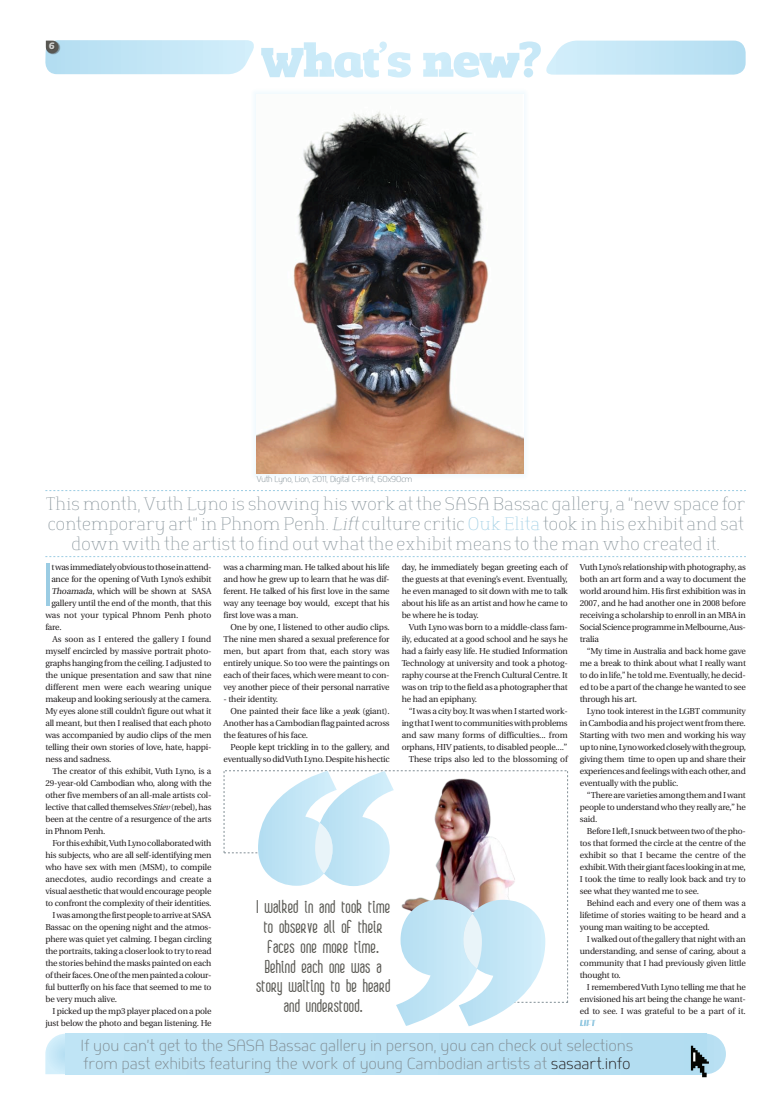
<style>
.page{position:relative;width:780px;height:1106px;background:#fff}
.page>*{position:absolute;margin:0;border:0;box-sizing:border-box;transform-origin:0 0}
.Body_Text{font:700 53.6px "boa";color:#9bcce3}
.t1{font:100 18px/20px "Springsteel Serif";letter-spacing:.02em;color:#828f96;text-align:center}
.t2{font:700 16.2px/19.8px "boa";letter-spacing:.05em;color:#585752;text-align:center}
.t3{font:300 16px "Springsteel";letter-spacing:.03em;color:#828f96}
.t4{font:10px "Romeral";color:#d1d2d0}
.Body_Text-2{font:8.6px/12px "Utopia";letter-spacing:-.02em;color:#231f20;text-align:justify}
.Body_Text-3{font:300 8.6px "Springsteel";letter-spacing:-.01em;color:#828f96}
.Body_Text-4{font:8.6px "Utopia";color:#231f20}
.s1{font-style:italic}
.s2{color:#9bcce3}
.s3{color:#231f20}
</style>
<div class="page">
<div style="left:250px;top:88px;width:281px;height:394px;background:#fbfcfe"></div>
<img style="left:257px;top:111px;width:266px;height:362px">
<svg style="left:45px;top:1033px;width:20px;height:41px"></svg>
<div style="left:65px;top:1033px;width:641px;height:41px;background:#b9e0f3"></div>
<svg style="left:685px;top:1033px;width:41px;height:44px"></svg>
<svg style="left:224px;top:770px;width:344px;height:256px"></svg>
<svg style="left:45px;top:490px;width:701px;height:1px"></svg>
<svg style="left:45px;top:556px;width:701px;height:1px"></svg>
<svg style="left:579px;top:1019px;width:16px;height:7px"></svg>
<svg style="left:45px;top:40px;width:700px;height:38px"></svg>
<div style="left:49px;top:43px;width:25px;height:17px;background:#231f20;opacity:.4"></div>
<p class="t4" style="left:49px;top:40px;width:7px">6</p>
<p class="Body_Text-3" style="left:257px;top:473px;width:157px">Vuth Lyno, Lion, 2011, Digital C-Print, 60x90cm</p>
<p class="t1" style="left:46px;top:494px;width:700px">This month, Vuth Lyno is showing his work at the SASA Bassac gallery, a “new space for</p>
<p class="t1" style="left:48px;top:514px;width:697px">contemporary art” in Phnom Penh. <span class="s1">Lift</span>culture critic <span class="s2">Ouk Elita</span> took in his exhibit and sat down with the artist to find out what the exhibit means to the man who created it.</p>
<p class="Body_Text" style="left:45px;top:549px;width:6px">I</p>
<p class="Body_Text-2" style="left:51px;top:561px;width:162px">t was immediately obvious to those in attend-</p>
<p class="Body_Text-2" style="left:51px;top:573px;width:162px">ance for the opening of Vuth Lyno’s exhibit</p>
<p class="Body_Text-2" style="left:51px;top:585px;width:162px"><span class="s1">Thoamada</span>, which will be shown at SASA</p>
<p class="Body_Text-2" style="left:51px;top:597px;width:162px">gallery until the end of the month, that this</p>
<p class="Body_Text-4" style="left:45px;top:610px;width:167px">was not your typical Phnom Penh photo</p>
<p class="Body_Text-2" style="left:45px;top:621px;width:18px">fare.</p>
<p class="Body_Text-2" style="left:45px;top:633px;width:168px;text-indent:7px">As soon as I entered the gallery I found myself encircled by massive portrait photo&shy;graphs hanging from the ceiling. I adjusted to the unique presentation and saw that nine different men were each wearing unique makeup and looking seriously at the camera.<br>My eyes alone still couldn’t figure out what it all meant, but then I realised that each photo was accompanied by audio clips of the men telling their own stories of love, hate, happi&shy;ness and sadness.</p>
<p class="Body_Text-2" style="left:45px;top:765px;width:168px;text-indent:7px">The creator of this exhibit, Vuth Lyno, is a 29-year-old Cambodian who, along with the other five members of an all-male artists col&shy;lective that called themselves <span class="s1">Stiev</span> (rebel), has been at the centre of a resurgence of the arts in Phnom Penh.</p>
<p class="Body_Text-2" style="left:45px;top:837px;width:168px;text-indent:7px">For this exhibit, Vuth Lyno collaborated with his subjects, who are all self-identifying men who have sex with men (MSM), to compile anecdotes, audio recordings and create a visual aesthetic that would encourage people to confront the complexity of their identities.</p>
<p class="Body_Text-2" style="left:45px;top:909px;width:168px;text-indent:7px">I was among the first people to arrive at SASA Bassac on the opening night and the atmos&shy;phere was quiet yet calming. I began circling the portraits, taking a closer look to try to read the stories behind the masks painted on each of their faces. One of the men painted a colour&shy;ful butterfly on his face that seemed to me to be very much alive.</p>
<p class="Body_Text-2" style="left:45px;top:1005px;width:168px;text-align:right">I picked up the mp3 player placed on a pole just below the photo and began listening. He</p>
<p class="Body_Text-2" style="left:223px;top:561px;width:168px">was a charming man. He talked about his life and how he grew up to learn that he was dif&shy;ferent. He talked of his first love in the same way any teenage boy would, except that his first love was a man.</p>
<p class="Body_Text-2" style="left:223px;top:621px;width:168px;text-indent:7px">One by one, I listened to other audio clips.<br>The nine men shared a sexual preference for men, but apart from that, each story was entirely unique. So too were the paintings on each of their faces, which were meant to con&shy;vey another piece of their personal narrative</p>
<p class="Body_Text-2" style="left:223px;top:693px;width:56px">- their identity.</p>
<p class="Body_Text-2" style="left:223px;top:705px;width:168px;text-indent:7px">One painted their face like a <span class="s1">yea</span>k (giant).<br>Another has a Cambodian flag painted across the features of his face.</p>
<p class="Body_Text-2" style="left:223px;top:741px;width:168px;text-align:right">People kept trickling in to the gallery, and eventually so did Vuth Lyno. Despite his hectic</p>
<p class="t2" style="left:257px;top:897px;width:134px">I walked in and took time to observe all of their faces one more time.</p>
<p class="t2" style="left:256px;top:957px;width:135px">Behind each one was a story waiting to be heard and understood.</p>
<p class="Body_Text-2" style="left:401px;top:561px;width:168px">day, he immediately began greeting each of the guests at that evening’s event. Eventually, he even managed to sit down with me to talk about his life as an artist and how he came to be where he is today.</p>
<p class="Body_Text-2" style="left:401px;top:621px;width:168px;text-indent:7px">Vuth Lyno was born to a middle-class fam&shy;ily, educated at a good school and he says he had a fairly easy life. He studied Information Technology at university and took a photog&shy;raphy course at the French Cultural Centre. It was on trip to the field as a photographer that he had an epiphany.</p>
<p class="Body_Text-2" style="left:401px;top:705px;width:168px;text-indent:7px">“I was a city boy. It was when I started work&shy;ing that I went to communities with problems and saw many forms of difficulties... from orphans, HIV patients, to disabled people....”</p>
<p class="Body_Text-2" style="left:409px;top:753px;width:160px">These trips also led to the blossoming of</p>
<p class="Body_Text-2" style="left:579px;top:561px;width:168px">Vuth Lyno’s relationship with photography, as both an art form and a way to document the world around him. His first exhibition was in 2007, and he had another one in 2008 before receiving a scholarship to enroll in an MBA in Social Science programme in Melbourne, Aus&shy;tralia</p>
<p class="Body_Text-2" style="left:579px;top:645px;width:168px;text-indent:7px">“My time in Australia and back home gave me a break to think about what I really want to do in life,” he told me. Eventually, he decid&shy;ed to be a part of the change he wanted to see through his art.</p>
<p class="Body_Text-2" style="left:579px;top:705px;width:168px;text-indent:7px">Lyno took interest in the LGBT community in Cambodia and his project went from there.<br>Starting with two men and working his way up to nine, Lyno worked closely with the group, giving them time to open up and share their experiences and feelings with each other, and eventually with the public.</p>
<p class="Body_Text-2" style="left:579px;top:789px;width:168px;text-indent:7px">“There are varieties among them and I want people to understand who they really are,” he said.</p>
<p class="Body_Text-2" style="left:579px;top:825px;width:168px;text-indent:7px">Before I left, I snuck between two of the pho&shy;tos that formed the circle at the centre of the exhibit so that I became the centre of the exhibit. With their giant faces looking in at me, I took the time to really look back and try to see what they wanted me to see.</p>
<p class="Body_Text-2" style="left:579px;top:897px;width:168px;text-indent:7px">Behind each and every one of them was a lifetime of stories waiting to be heard and a young man waiting to be accepted.</p>
<p class="Body_Text-2" style="left:579px;top:933px;width:168px;text-indent:7px">I walked out of the gallery that night with an understanding, and sense of caring, about a community that I had previously given little thought to.</p>
<p class="Body_Text-2" style="left:579px;top:981px;width:168px;text-indent:7px">I remembered Vuth Lyno telling me that he envisioned his art being the change he want&shy;ed to see. I was grateful to be a part of it.</p>
<p class="t3" style="left:81px;top:1035px;width:553px">If you can’t get to the SASA Bassac gallery in person, you can check out selections</p>
<p class="t3" style="left:84px;top:1053px;width:548px">from past exhibits featuring the work of young Cambodian artists at <span class="s3">sasaart.info</span></p>
</div>
